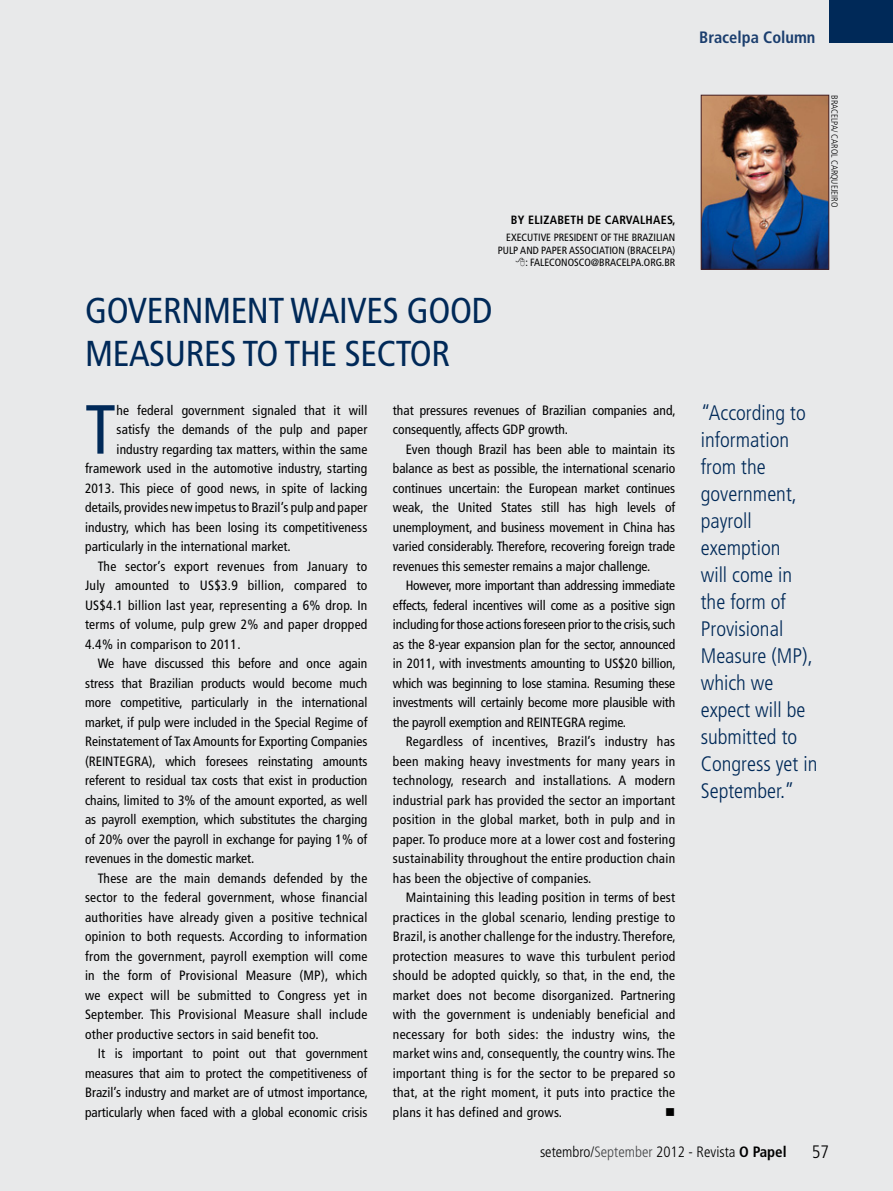
<style>
.page{position:relative;width:893px;height:1191px;background:#e8e9ea}
.page>*{position:absolute;margin:0;border:0;box-sizing:border-box;transform-origin:0 0}
.TEXTO{font:condensed 69.3px "Frutiger LT Std";color:#002958}
.TITULO_COLUNA{font:condensed 36px/43.2px "Frutiger LT Std";letter-spacing:-.01em;color:#002958}
.LINHA_FINA{font:300 condensed 21px/27px "Frutiger LT Std";color:#002958}
.t1{font:300 condensed 18px "Frutiger LT Std";color:#000}
.t2{font:700 condensed 16.5px "Frutiger LT Std";color:#1b3e6e}
.t3{font:300 condensed 15px "Frutiger LT Std";color:#000}
.TEXTO-2{font:condensed 13.5px/19.5px "Frutiger LT Std";letter-spacing:.01em;color:#000;text-align:justify}
.TEXTO-3{font:13.5px "Wingdings";color:#000}
.t4{font:700 condensed 12px "Frutiger LT Std";letter-spacing:.02em;color:#000}
.t5{font:condensed 10.5px/12.6px "Frutiger LT Std";color:#000;text-align:right}
.CREDITO{font:300 condensed 9px "Frutiger LT Std";color:#000}
.s1{color:#464749}
.s2{font-weight:700}
</style>
<div class="page">
<div style="left:829px;top:0;width:64px;height:43px;background:#002958"></div>
<img style="left:703px;top:97px;width:124px;height:171px">
<div style="left:701px;top:95px;width:128px;height:175px;border:1px solid #462125"></div>
<svg style="left:516px;top:258px;width:9px;height:8px"></svg>
<p class="t4" style="left:511px;top:213px;width:166px">BY ELIZABETH DE CARVALHAES,</p>
<p class="t5" style="left:498px;top:231px;width:179px">EXECUTIVE PRESIDENT OF THE BRAZILIAN<br>PULP AND PAPER ASSOCIATION (BRACELPA)</p>
<p class="t5" style="left:525px;top:256px;width:151px">: FALECONOSCO@BRACELPA.ORG.BR</p>
<p class="TITULO_COLUNA" style="left:85px;top:289px;width:409px">GOVERNMENT WAIVES GOOD<br>MEASURES TO THE SECTOR</p>
<p class="TEXTO" style="left:85px;top:389px;width:32px">T</p>
<p class="TEXTO-2" style="left:117px;top:400px;width:252px">he federal government signaled that it will</p>
<p class="TEXTO-2" style="left:393px;top:400px;width:284px">that pressures revenues of Brazilian companies and, consequently, affects GDP growth.</p>
<p class="TEXTO-2" style="left:393px;top:439px;width:284px;text-indent:13px">Even though Brazil has been able to maintain its balance as best as possible, the international scenario continues uncertain: the European market continues weak, the United States still has high levels of unemployment, and business movement in China has varied considerably. Therefore, recovering foreign trade revenues this semester remains a major challenge.</p>
<p class="TEXTO-2" style="left:393px;top:576px;width:284px;text-indent:13px">However, more important than addressing immediate effects, federal incentives will come as a positive sign including for those actions foreseen prior to the crisis, such as the 8-year expansion plan for the sector, announced in 2011, with investments amounting to US$20 billion, which was beginning to lose stamina. Resuming these investments will certainly become more plausible with the payroll exemption and REINTEGRA regime.</p>
<p class="TEXTO-2" style="left:393px;top:732px;width:284px;text-indent:13px">Regardless of incentives, Brazil’s industry has been making heavy investments for many years in technology, research and installations. A modern industrial park has provided the sector an important position in the global market, both in pulp and in paper. To produce more at a lower cost and fostering sustainability throughout the entire production chain has been the objective of companies.</p>
<p class="TEXTO-2" style="left:393px;top:888px;width:284px;text-indent:13px">Maintaining this leading position in terms of best practices in the global scenario, lending prestige to Brazil, is another challenge for the industry. Therefore, protection measures to wave this turbulent period should be adopted quickly, so that, in the end, the market does not become disorganized. Partnering with the government is undeniably beneficial and necessary for both sides: the industry wins, the market wins and, consequently, the country wins. The important thing is for the sector to be prepared so that, at the right moment, it puts into practice the plans it has defined and grows.</p>
<p class="TEXTO-2" style="left:117px;top:420px;width:252px">satisfy the demands of the pulp and paper</p>
<p class="TEXTO-2" style="left:117px;top:439px;width:252px">industry regarding tax matters, within the same</p>
<p class="TEXTO-2" style="left:85px;top:459px;width:284px">framework used in the automotive industry, starting</p>
<p class="TEXTO-2" style="left:85px;top:478px;width:284px">2013. This piece of good news, in spite of lacking</p>
<p class="TEXTO-2" style="left:85px;top:498px;width:284px">details, provides new impetus to Brazil’s pulp and paper</p>
<p class="TEXTO-2" style="left:85px;top:517px;width:284px">industry, which has been losing its competitiveness</p>
<p class="TEXTO-2" style="left:85px;top:537px;width:207px">particularly in the international market.</p>
<p class="TEXTO-2" style="left:85px;top:556px;width:284px;text-indent:13px">The sector’s export revenues from January to July amounted to US$3.9 billion, compared to US$4.1 billion last year, representing a 6% drop. In terms of volume, pulp grew 2% and paper dropped 4.4% in comparison to 2011.</p>
<p class="TEXTO-2" style="left:85px;top:654px;width:284px;text-indent:13px">We have discussed this before and once again stress that Brazilian products would become much more competitive, particularly in the international market, if pulp were included in the Special Regime of Reinstatement of Tax Amounts for Exporting Companies (REINTEGRA), which foresees reinstating amounts referent to residual tax costs that exist in production chains, limited to 3% of the amount exported, as well as payroll exemption, which substitutes the charging of 20% over the payroll in exchange for paying 1% of revenues in the domestic market.</p>
<p class="TEXTO-2" style="left:85px;top:868px;width:284px;text-indent:13px">These are the main demands defended by the sector to the federal government, whose financial authorities have already given a positive technical opinion to both requests. According to information from the government, payroll exemption will come in the form of Provisional Measure (MP), which we expect will be submitted to Congress yet in September. This Provisional Measure shall include other productive sectors in said benefit too.</p>
<p class="TEXTO-2" style="left:85px;top:1044px;width:284px;text-indent:13px">It is important to point out that government measures that aim to protect the competitiveness of Brazil’s industry and market are of utmost importance, particularly when faced with a global economic crisis</p>
<p class="TEXTO-3" style="left:665px;top:1104px;width:12px">■</p>
<p class="t2" style="left:699px;top:27px;width:118px">Bracelpa Column</p>
<p class="CREDITO" style="left:840px;top:95px;width:114px;rotate:90deg">BRACELPA/ CAROL CARQUEJEIRO</p>
<p class="LINHA_FINA" style="left:701px;top:400px;width:118px">“According to information from the government, payroll exemption<br>will come in the form of<br>Provisional<br>Measure (MP), which we expect will be submitted to<br>Congress yet in<br>September.”</p>
<p class="t3" style="left:540px;top:1142px;width:248px">setembro/<span class="s1">September</span> 2012 - Revista <span class="s2">O Papel</span></p>
<p class="t1" style="left:812px;top:1141px;width:19px">57</p>
</div>
